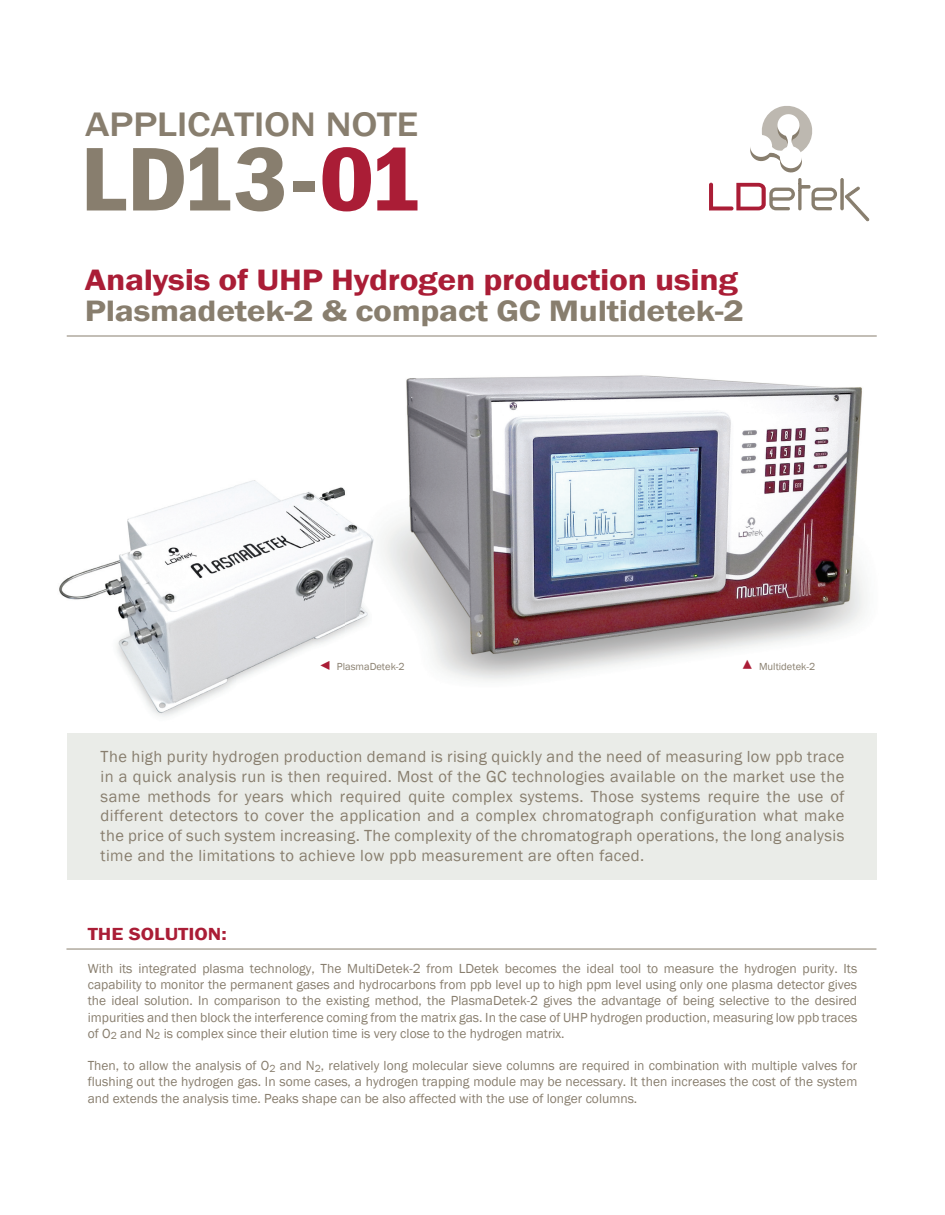
<style>
.page{position:relative;width:945px;height:1215px;background:#fff}
.page>*{position:absolute;margin:0;border:0;box-sizing:border-box;transform-origin:0 0}
.t1{font:600 condensed 93.6px "Franklin Gothic";letter-spacing:-.04em;color:#887e6e;scale:1.16 1}
.t2{font:500 34.95px "Franklin Gothic";letter-spacing:-.01em;color:#887e6e;scale:1.16 1}
.t3{font:600 30.3px "Franklin Gothic";letter-spacing:-.01em;color:#aa1d36;scale:1.16 1}
.t4{font:600 30.3px "Franklin Gothic";letter-spacing:-.01em;color:#887e6e;scale:1.16 1}
.t5{font:600 18px "Franklin Gothic";color:#aa1d36;scale:1.16 1}
.t6{font:16.5px/19.8px "Franklin Gothic";letter-spacing:.025em;color:#887e6e;text-align:justify}
.t7{font:13.5px/16.2px "Franklin Gothic";color:#887e6e;text-align:justify}
.t8{font:12.9px "Arial";color:#aa1d36}
.t9{font:10.5px "Franklin Gothic";color:#887e6e}
.s1{color:#aa1d36}
</style>
<div class="page">
<img style="left:383px;top:375px;width:482px;height:306px">
<img style="left:59px;top:480px;width:286px;height:237px">
<img style="left:345px;top:518px;width:29px;height:115px">
<hr style="left:66px;top:949px;width:810px;height:1px;background:#887e6e">
<hr style="left:67px;top:336px;width:810px;height:1px;background:#887e6e">
<svg style="left:840px;top:178px;width:4px;height:32px"></svg>
<svg style="left:845px;top:187px;width:24px;height:34px"></svg>
<svg style="left:709px;top:106px;width:128px;height:105px"></svg>
<div style="left:67px;top:733px;width:810px;height:146px;background:#eaece8"></div>
<h2 class="t2" style="left:85px;top:103px;width:289px">APPLICATION NOTE</h2>
<h1 class="t1" style="left:80px;top:117px;width:296px">LD13-<span class="s1">01</span></h1>
<h3 class="t3" style="left:85px;top:261px;width:564px">Analysis of UHP Hydrogen production using</h3>
<h3 class="t4" style="left:85px;top:293px;width:570px">Plasmadetek-2 &amp; compact GC Multidetek-2</h3>
<p class="t8" style="left:334px;top:659px;width:14px;rotate:90deg">▼</p>
<p class="t8" style="left:754px;top:673px;width:14px;rotate:-180deg">▼</p>
<p class="t9" style="left:337px;top:660px;width:69px">PlasmaDetek-2</p>
<p class="t9" style="left:759px;top:660px;width:58px">Multidetek-2</p>
<p class="t6" style="left:101px;top:747px;width:745px">The high purity hydrogen production demand is rising quickly and the need of measuring low ppb trace in a quick analysis run is then required. Most of the GC technologies available on the market use the same methods for years which required quite complex systems. Those systems require the use of different detectors to cover the application and a complex chromatograph configuration what make the price of such system increasing. The complexity of the chromatograph operations, the long analysis time and the limitations to achieve low ppb measurement are often faced.</p>
<h3 class="t5" style="left:88px;top:923px;width:121px">THE SOLUTION:</h3>
<p class="t7" style="left:88px;top:961px;width:771px">With its integrated plasma technology, The MultiDetek-2 from LDetek becomes the ideal tool to measure the hydrogen purity. Its capability to monitor the permanent gases and hydrocarbons from ppb level up to high ppm level using only one plasma detector gives the ideal solution. In comparison to the existing method, the PlasmaDetek-2 gives the advantage of being selective to the desired impurities and then block the interference coming from the matrix gas. In the case of UHP hydrogen production, measuring low ppb traces of O<sub>2</sub> and N<sub>2</sub> is complex since their elution time is very close to the hydrogen matrix.</p>
<p class="t7" style="left:88px;top:1058px;width:771px">Then, to allow the analysis of O<sub>2</sub> and N<sub>2</sub>, relatively long molecular sieve columns are required in combination with multiple valves for flushing out the hydrogen gas. In some cases, a hydrogen trapping module may be necessary. It then increases the cost of the system and extends the analysis time. Peaks shape can be also affected with the use of longer columns.</p>
</div>
